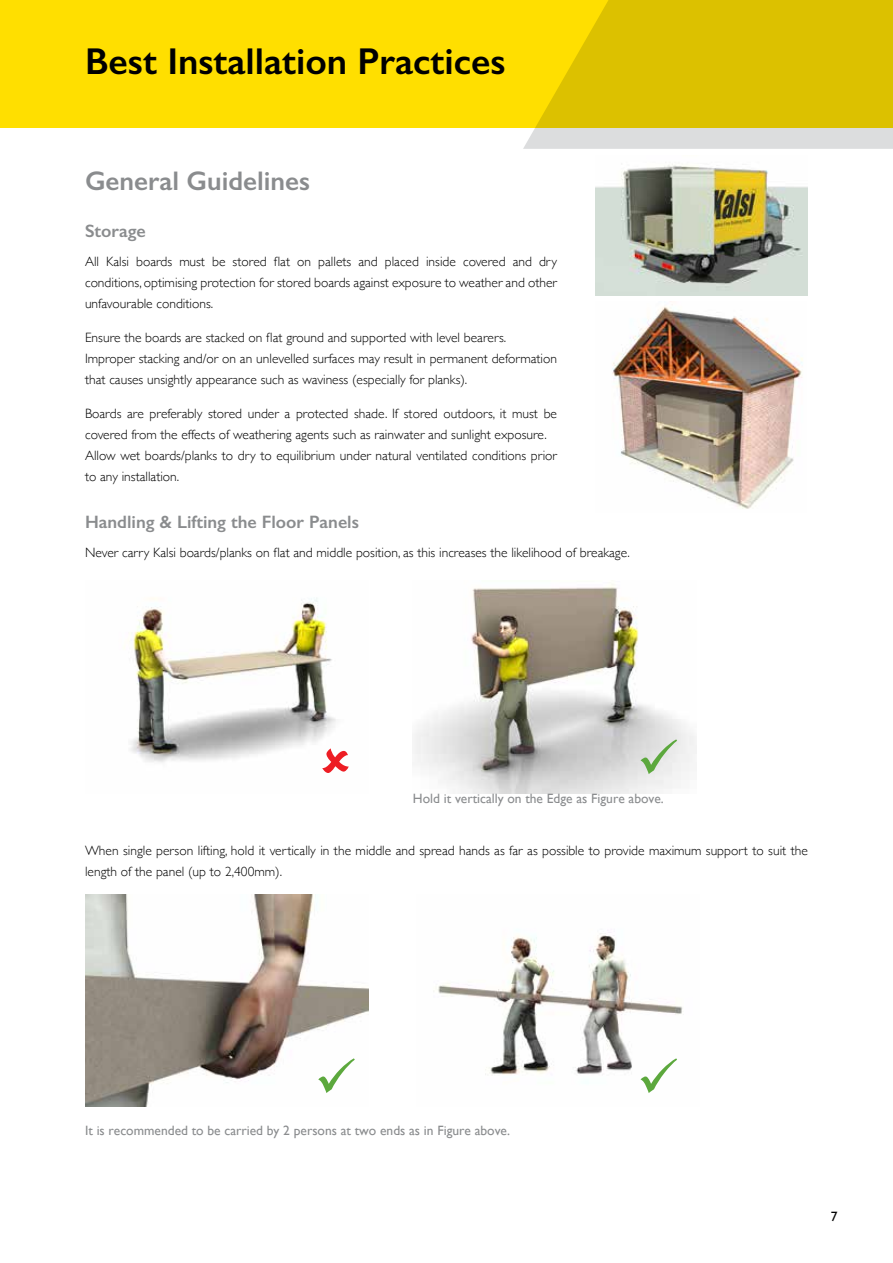
<style>
.page{position:relative;width:893px;height:1263px;background:#fff}
.page>*{position:absolute;margin:0;border:0;box-sizing:border-box;transform-origin:0 0}
.t1{font:600 37.5px "Gill Sans";color:#000}
.t2{font:600 27px "Gill Sans";color:#8a8c8e}
.t3{font:600 18px "Gill Sans";color:#8a8c8e}
.t4{font:300 13.5px/21px "Gill Sans";color:#000}
.t5{font:13.5px "Gill Sans";color:#8a8c8e}
.t6{font:13.5px "Gill Sans";color:#000}
</style>
<div class="page">
<img style="left:612px;top:304px;width:191px;height:205px">
<img style="left:595px;top:164px;width:213px;height:132px">
<img style="left:130px;top:598px;width:206px;height:165px">
<img style="left:414px;top:584px;width:282px;height:209px">
<img style="left:433px;top:930px;width:250px;height:145px">
<img style="left:85px;top:894px;width:284px;height:213px">
<div style="left:0;top:0;width:893px;height:128px;background:#ffdf00"></div>
<svg style="left:523px;top:0;width:370px;height:149px;background:#e0c81f"></svg>
<svg style="left:322px;top:748px;width:14px;height:15px"></svg>
<svg style="left:640px;top:739px;width:37px;height:35px"></svg>
<svg style="left:318px;top:1058px;width:37px;height:35px"></svg>
<svg style="left:640px;top:1058px;width:37px;height:17px"></svg>
<h1 class="t1" style="left:85px;top:39px;width:422px">Best Installation Practices</h1>
<h2 class="t2" style="left:85px;top:164px;width:226px">General Guidelines</h2>
<h3 class="t3" style="left:85px;top:220px;width:62px">Storage</h3>
<p class="t4" style="left:85px;top:251px;width:473px;text-align:justify">All Kalsi boards must be stored flat on pallets and placed inside covered and dry conditions, optimising protection for stored boards against exposure to weather and other unfavourable conditions.</p>
<p class="t4" style="left:85px;top:327px;width:473px">Ensure the boards are stacked on flat ground and supported with level bearers.<br>Improper stacking and/or on an unlevelled surfaces may result in permanent deformation that causes unsightly appearance such as waviness (especially for planks).</p>
<p class="t4" style="left:85px;top:402px;width:473px">Boards are preferably stored under a protected shade. If stored outdoors, it must be covered from the effects of weathering agents such as rainwater and sunlight exposure.<br>Allow wet boards/planks to dry to equilibrium under natural ventilated conditions prior to any installation.</p>
<h3 class="t3" style="left:85px;top:511px;width:275px">Handling &amp; Lifting the Floor Panels</h3>
<p class="t4" style="left:85px;top:542px;width:546px">Never carry Kalsi boards/planks on flat and middle position, as this increases the likelihood of breakage.</p>
<p class="t5" style="left:413px;top:791px;width:252px">Hold it vertically on the Edge as Figure above.</p>
<p class="t4" style="left:85px;top:839px;width:724px">When single person lifting, hold it vertically in the middle and spread hands as far as possible to provide maximum support to suit the length of the panel (up to 2,400mm).</p>
<p class="t5" style="left:85px;top:1123px;width:426px">It is recommended to be carried by 2 persons at two ends as in Figure above.</p>
<p class="t6" style="left:831px;top:1209px;width:8px">7</p>
</div>
